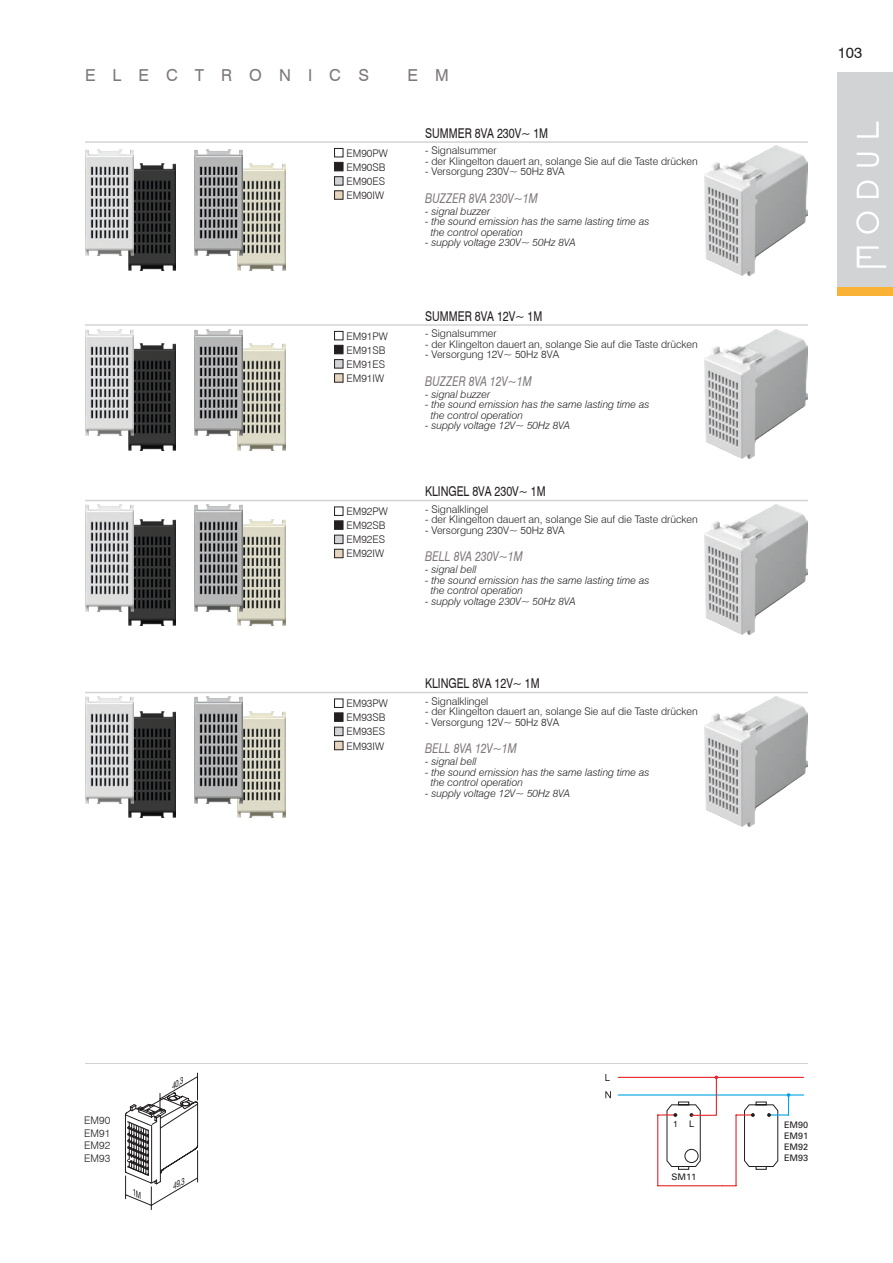
<style>
.page{position:relative;width:893px;height:1263px;background:#fff}
.page>*{position:absolute;margin:0;border:0;box-sizing:border-box;transform-origin:0 0}
.t1{font:16.5px "Swiss 721 BT";letter-spacing:1.03em;color:#7e787a}
.t2{font:15px "Swiss 721 BT";color:#231f20}
.t3{font:13.5px "Swiss 721 BT";color:#231f20;scale:.8 1}
.t4{font:italic 13.5px "Swiss 721 BT";color:#7e787a;scale:.8 1}
.t5{font:300 10.5px/12.6px "Swiss 721 BT";color:#231f20;text-align:justify}
.t6{font:italic 300 10.5px/10.5px "Swiss 721 BT";color:#231f20}
.t7{font:9px/10.8px "Univers PC";color:#231f20;text-align:justify}
.t8{font:9px "Swiss 721 BT";color:#231f20}
.t9{font:italic condensed 7.65px "Swiss 721 BT";color:#231f20;scale:1.08 1}
</style>
<div class="page">
<svg style="left:605px;top:1074px;width:5px;height:7px"></svg>
<svg style="left:605px;top:1091px;width:6px;height:7px"></svg>
<hr style="left:618px;top:1094px;width:185px;height:1px;background:#00a4e4">
<hr style="left:618px;top:1077px;width:185px;height:1px;background:#e52729">
<hr style="left:657px;top:1115px;width:1px;height:71px;background:#e52729">
<hr style="left:658px;top:1185px;width:64px;height:1px;background:#e52729">
<hr style="left:735px;top:1115px;width:2px;height:71px;background:#e52729">
<svg style="left:722px;top:1185px;width:13px;height:1px"></svg>
<svg style="left:658px;top:1075px;width:132px;height:95px"></svg>
<hr style="left:85px;top:1063px;width:723px;height:1px;background:#d1d3d5">
<img style="left:704px;top:146px;width:103px;height:129px">
<img style="left:128px;top:164px;width:48px;height:106px">
<img style="left:238px;top:164px;width:48px;height:106px">
<img style="left:85px;top:149px;width:48px;height:107px">
<img style="left:195px;top:149px;width:48px;height:107px">
<img style="left:704px;top:329px;width:103px;height:130px">
<img style="left:128px;top:344px;width:48px;height:106px">
<img style="left:238px;top:344px;width:48px;height:106px">
<img style="left:85px;top:329px;width:48px;height:107px">
<img style="left:195px;top:329px;width:48px;height:107px">
<img style="left:704px;top:505px;width:103px;height:129px">
<img style="left:128px;top:519px;width:48px;height:107px">
<img style="left:238px;top:519px;width:48px;height:107px">
<img style="left:85px;top:505px;width:48px;height:106px">
<img style="left:195px;top:505px;width:48px;height:106px">
<img style="left:704px;top:697px;width:103px;height:129px">
<img style="left:128px;top:711px;width:48px;height:107px">
<img style="left:238px;top:711px;width:48px;height:107px">
<img style="left:85px;top:697px;width:48px;height:106px">
<img style="left:195px;top:697px;width:48px;height:106px">
<hr style="left:85px;top:141px;width:723px;height:2px;background:#d1d3d5">
<div style="left:334px;top:162px;width:9px;height:9px;background:#231f20"></div>
<div style="left:334px;top:148px;width:9px;height:9px;border:1px solid #231f20"></div>
<div style="left:334px;top:190px;width:9px;height:10px;background:#e5d4be;border:1px solid #231f20"></div>
<div style="left:334px;top:176px;width:9px;height:9px;background:#d1d3d5;border:1px solid #231f20"></div>
<hr style="left:85px;top:324px;width:723px;height:2px;background:#d1d3d5">
<div style="left:334px;top:345px;width:9px;height:9px;background:#231f20;border:1px solid #231f20"></div>
<div style="left:334px;top:331px;width:9px;height:9px;border:1px solid #231f20"></div>
<div style="left:334px;top:373px;width:9px;height:9px;background:#e5d4be;border:1px solid #231f20"></div>
<div style="left:334px;top:359px;width:9px;height:9px;background:#d1d3d5;border:1px solid #231f20"></div>
<hr style="left:85px;top:500px;width:723px;height:1px;background:#d1d3d5">
<div style="left:334px;top:520px;width:9px;height:10px;background:#231f20;border:1px solid #231f20"></div>
<div style="left:334px;top:507px;width:9px;height:9px;border:1px solid #231f20"></div>
<div style="left:334px;top:549px;width:9px;height:9px;background:#e5d4be;border:1px solid #231f20"></div>
<div style="left:334px;top:535px;width:9px;height:9px;background:#d1d3d5;border:1px solid #231f20"></div>
<hr style="left:85px;top:692px;width:723px;height:1px;background:#d1d3d5">
<div style="left:334px;top:712px;width:9px;height:10px;background:#231f20;border:1px solid #231f20"></div>
<div style="left:334px;top:699px;width:9px;height:9px;border:1px solid #231f20"></div>
<div style="left:334px;top:741px;width:9px;height:9px;background:#e5d4be;border:1px solid #231f20"></div>
<div style="left:334px;top:727px;width:9px;height:9px;background:#d1d3d5;border:1px solid #231f20"></div>
<div style="left:838px;top:72px;width:55px;height:215px;background:#d1d3d5"></div>
<div style="left:838px;top:287px;width:55px;height:9px;background:#f9b136"></div>
<svg style="left:856px;top:122px;width:30px;height:146px"></svg>
<svg style="left:125px;top:1073px;width:73px;height:137px"></svg>
<h1 class="t1" style="left:85px;top:65px;width:285px">ELECTRONICS</h1>
<h1 class="t1" style="left:408px;top:65px;width:43px">E M</h1>
<p class="t5" style="left:346px;top:147px;width:43px">EM90PW</p>
<p class="t5" style="left:346px;top:160px;width:41px">EM90SB</p>
<p class="t5" style="left:346px;top:175px;width:40px">EM90ES</p>
<p class="t5" style="left:346px;top:189px;width:39px">EM90IW</p>
<p class="t5" style="left:346px;top:329px;width:43px">EM91PW</p>
<p class="t5" style="left:346px;top:343px;width:41px">EM91SB</p>
<p class="t5" style="left:346px;top:358px;width:40px">EM91ES</p>
<p class="t5" style="left:346px;top:372px;width:39px">EM91IW</p>
<p class="t5" style="left:346px;top:505px;width:43px">EM92PW</p>
<p class="t5" style="left:346px;top:519px;width:41px">EM92SB</p>
<p class="t5" style="left:346px;top:533px;width:40px">EM92ES</p>
<p class="t5" style="left:346px;top:547px;width:39px">EM92IW</p>
<p class="t5" style="left:346px;top:697px;width:43px">EM93PW</p>
<p class="t5" style="left:346px;top:711px;width:41px">EM93SB</p>
<p class="t5" style="left:346px;top:725px;width:40px">EM93ES</p>
<p class="t5" style="left:346px;top:739px;width:39px">EM93IW</p>
<p class="t3" style="left:425px;top:125px;width:155px">SUMMER 8VA 230V~ 1M</p>
<p class="t5" style="left:425px;top:144px;width:73px">- Signalsummer</p>
<p class="t5" style="left:425px;top:155px;width:274px">- der Klingelton dauert an, solange Sie auf die Taste drücken</p>
<p class="t5" style="left:425px;top:165px;width:141px">- Versorgung 230V~ 50Hz 8VA</p>
<p class="t4" style="left:425px;top:190px;width:142px">BUZZER 8VA 230V~1M</p>
<p class="t6" style="left:425px;top:206px;width:67px">- signal buzzer</p>
<p class="t6" style="left:431px;top:216px;width:220px;text-indent:-6px">- the sound emission has the same lasting time as the control operation</p>
<p class="t6" style="left:425px;top:237px;width:152px">- supply voltage 230V~ 50Hz 8VA</p>
<p class="t3" style="left:425px;top:308px;width:148px">SUMMER 8VA 12V~ 1M</p>
<p class="t5" style="left:425px;top:327px;width:73px">- Signalsummer</p>
<p class="t5" style="left:425px;top:338px;width:274px">- der Klingelton dauert an, solange Sie auf die Taste drücken</p>
<p class="t5" style="left:425px;top:348px;width:135px">- Versorgung 12V~ 50Hz 8VA</p>
<p class="t4" style="left:425px;top:373px;width:135px">BUZZER 8VA 12V~1M</p>
<p class="t6" style="left:425px;top:389px;width:67px">- signal buzzer</p>
<p class="t6" style="left:431px;top:399px;width:220px;text-indent:-6px">- the sound emission has the same lasting time as the control operation</p>
<p class="t6" style="left:425px;top:420px;width:146px">- supply voltage 12V~ 50Hz 8VA</p>
<p class="t3" style="left:425px;top:483px;width:152px">KLINGEL 8VA 230V~ 1M</p>
<p class="t5" style="left:425px;top:503px;width:65px">- Signalklingel</p>
<p class="t5" style="left:425px;top:513px;width:274px">- der Klingelton dauert an, solange Sie auf die Taste drücken</p>
<p class="t5" style="left:425px;top:524px;width:141px">- Versorgung 230V~ 50Hz 8VA</p>
<p class="t4" style="left:425px;top:548px;width:123px">BELL 8VA 230V~1M</p>
<p class="t6" style="left:425px;top:564px;width:53px">- signal bell</p>
<p class="t6" style="left:431px;top:575px;width:220px;text-indent:-6px">- the sound emission has the same lasting time as the control operation</p>
<p class="t6" style="left:425px;top:596px;width:152px">- supply voltage 230V~ 50Hz 8VA</p>
<p class="t3" style="left:425px;top:675px;width:145px">KLINGEL 8VA 12V~ 1M</p>
<p class="t5" style="left:425px;top:695px;width:65px">- Signalklingel</p>
<p class="t5" style="left:425px;top:705px;width:274px">- der Klingelton dauert an, solange Sie auf die Taste drücken</p>
<p class="t5" style="left:425px;top:716px;width:135px">- Versorgung 12V~ 50Hz 8VA</p>
<p class="t4" style="left:425px;top:740px;width:116px">BELL 8VA 12V~1M</p>
<p class="t6" style="left:425px;top:756px;width:53px">- signal bell</p>
<p class="t6" style="left:431px;top:767px;width:220px;text-indent:-6px">- the sound emission has the same lasting time as the control operation</p>
<p class="t6" style="left:425px;top:788px;width:146px">- supply voltage 12V~ 50Hz 8VA</p>
<h2 class="t2" style="left:838px;top:44px;width:26px">103</h2>
<p class="t5" style="left:84px;top:1114px;width:28px">EM90<br>EM91<br>EM92<br>EM93</p>
<p class="t9" style="left:168px;top:1083px;width:14px;rotate:-30deg">40,3</p>
<p class="t9" style="left:170px;top:1184px;width:14px;rotate:-30deg">49,3</p>
<p class="t8" style="left:673px;top:1118px;width:6px">1</p>
<p class="t8" style="left:689px;top:1118px;width:6px">L</p>
<p class="t7" style="left:784px;top:1119px;width:26px">EM90<br>EM91<br>EM92<br>EM93</p>
<p class="t7" style="left:672px;top:1171px;width:26px">SM11</p>
</div>
